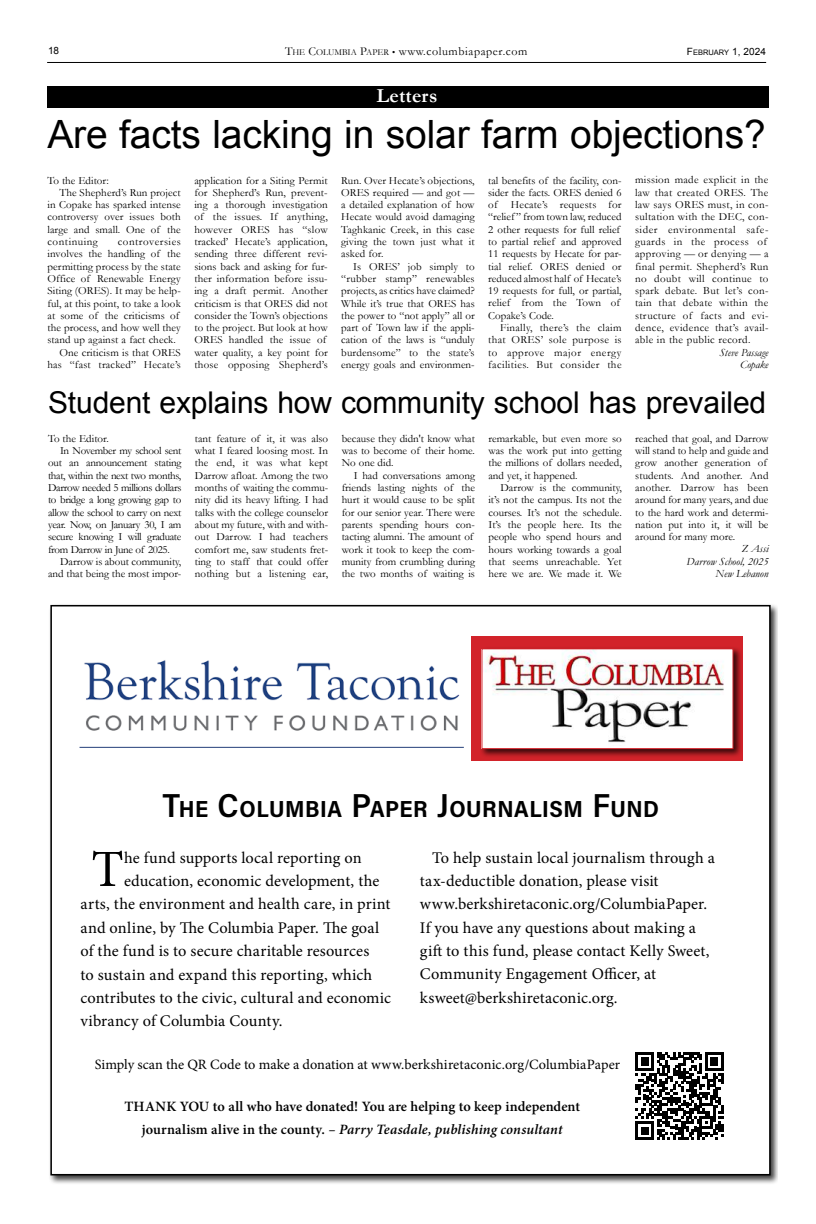
<style>
.page{position:relative;width:816px;height:1224px;background:#fff}
.page>*{position:absolute;margin:0;border:0;box-sizing:border-box;transform-origin:0 0}
.t1{font:52.3px "Minion Pro";color:#000}
.t2{font:39px "Arial";letter-spacing:-.005em;color:#000}
.t3{font:30px "Arial";letter-spacing:-.005em;color:#000}
.t4{font:700 23.3px "Acumin Pro Semi Cond";letter-spacing:.025em;color:#000}
.t5{font:700 20px "Garamond";letter-spacing:.01em;color:#fff}
.t6{font:16.3px/23.4px "Minion Pro";letter-spacing:.005em;color:#000}
.t7{font:600 14.2px/23.4px "Minion Pro";color:#000;text-align:center}
.t8{font:14.2px "Minion Pro";color:#000}
.t9{font:12px "Garamond";letter-spacing:.05em;color:#000}
.t10{font:11px/12.3px "Garamond";letter-spacing:.01em;color:#000;text-align:justify}
.t11{font:11px/12.3px "Garamond";letter-spacing:.03em;color:#000}
.t12{font:11px "Garamond";letter-spacing:-.03em;color:#000}
.t13{font:italic 11px/12.3px "Garamond";color:#000;text-align:right}
.t14{font:11px "Garamond";letter-spacing:-.02em;color:#000}
.t15{font:11px "Garamond";letter-spacing:.05em;color:#000}
.t16{font:10px "Arial";color:#000}
.s1{font-style:inherit}
.s2{font-size:9px}
.s3{font-size:7.5px}
.s4{font-weight:600;font-size:33.3px}
.s5{font-style:italic}
</style>
<div class="page">
<hr style="left:47px;top:62px;width:719px;height:1px;background:#000">
<div style="left:47px;top:86px;width:721px;height:21px;background:#000"></div>
<div style="left:48px;top:603px;width:729px;height:582px;background:#000;opacity:.75"></div>
<div style="left:51px;top:606px;width:719px;height:569px;background:#fff"></div>
<div style="left:471px;top:637px;width:272px;height:124px;background:#d2232a"></div>
<div style="left:479px;top:647px;width:263px;height:111px;background:#000;opacity:.75"></div>
<img style="left:483px;top:651px;width:248px;height:96px">
<div style="left:481px;top:649px;width:252px;height:100px;border:1px solid #d2232a"></div>
<img style="left:84px;top:660px;width:376px;height:71px">
<hr style="left:79px;top:747px;width:385px;height:1px;background:#27417b">
<svg style="left:635px;top:1052px;width:88px;height:88px"></svg>
<p class="t16" style="left:48px;top:44px;width:13px">18</p>
<p class="t9" style="left:285px;top:43px;width:244px"><span class="s1">T</span><span class="s2">HE</span> <span class="s1">C</span><span class="s2">OLUMBIA</span> <span class="s1">P</span><span class="s2">APER •</span> www.columbiapaper.com</p>
<p class="t16" style="left:687px;top:45px;width:80px">F<span class="s3">EBRUARY</span> 1, 2024</p>
<h3 class="t5" style="left:376px;top:82px;width:62px">Letters</h3>
<h2 class="t2" style="left:47px;top:109px;width:719px">Are facts lacking in solar farm objections?</h2>
<p class="t10" style="left:47px;top:174px;width:63px">To the Editor:</p>
<p class="t10" style="left:59px;top:186px;width:123px">The Shepherd’s Run project</p>
<p class="t10" style="left:47px;top:198px;width:135px">in Copake has sparked intense</p>
<p class="t10" style="left:47px;top:211px;width:135px">controversy over issues both</p>
<p class="t10" style="left:47px;top:223px;width:135px">large and small. One of the</p>
<p class="t15" style="left:47px;top:234px;width:52px">continuing</p>
<p class="t15" style="left:118px;top:234px;width:65px">controversies</p>
<p class="t10" style="left:47px;top:248px;width:135px">involves the handling of the</p>
<p class="t10" style="left:47px;top:260px;width:135px">permitting process by the state</p>
<p class="t10" style="left:47px;top:272px;width:135px">Office of Renewable Energy</p>
<p class="t10" style="left:47px;top:284px;width:135px">Siting (ORES). It may be help-</p>
<p class="t10" style="left:47px;top:297px;width:135px">ful, at this point, to take a look</p>
<p class="t10" style="left:47px;top:309px;width:133px">at some of the criticisms of</p>
<p class="t10" style="left:47px;top:321px;width:135px">the process, and how well they</p>
<p class="t10" style="left:47px;top:334px;width:130px">stand up against a fact check.</p>
<p class="t10" style="left:59px;top:346px;width:123px">One criticism is that ORES</p>
<p class="t10" style="left:47px;top:358px;width:135px">has “fast tracked” Hecate’s</p>
<p class="t11" style="left:635px;top:174px;width:135px">mission made explicit in the law that created ORES. The law says ORES must, in con&shy;sultation with the DEC, con&shy;sider environmental safe&shy;guards in the process of approving — or denying — a final permit. Shepherd’s Run no doubt will continue to spark debate. But let’s con&shy;tain that debate within the structure of facts and evi&shy;dence, evidence that’s avail&shy;able in the public record.</p>
<p class="t13" style="left:719px;top:346px;width:51px">Steve Passage<br>Copake</p>
<p class="t10" style="left:488px;top:174px;width:135px;text-align:left">tal benefits of the facility, con&shy;sider the facts. ORES denied 6 of Hecate’s requests for “relief ” from town law, reduced<br>2 other requests for full relief to partial relief and approved<br>11 requests by Hecate for par&shy;tial relief. ORES denied or reduced almost half of Hecate’s<br>19 requests for full, or partial, relief from the Town of<br>Copake’s Code.</p>
<p class="t10" style="left:488px;top:321px;width:135px;text-indent:12px">Finally, there’s the claim that ORES’ sole purpose is to approve major energy facilities. But consider the</p>
<p class="t10" style="left:194px;top:174px;width:135px;text-align:left">application for a Siting Permit for Shepherd’s Run, prevent&shy;ing a thorough investigation of the issues. If anything, however ORES has “slow tracked’ Hecate’s application, sending three different revi&shy;sions back and asking for fur&shy;ther information before issu&shy;ing a draft permit. Another criticism is that ORES did not consider the Town’s objections to the project. But look at how<br>ORES handled the issue of water quality, a key point for those opposing Shepherd’s</p>
<p class="t10" style="left:341px;top:174px;width:135px">Run. Over Hecate’s objections, ORES required — and got — a detailed explanation of how Hecate would avoid damaging Taghkanic Creek, in this case giving the town just what it asked for.</p>
<p class="t10" style="left:341px;top:260px;width:135px;text-indent:12px">Is ORES’ job simply to “rubber stamp” renewables projects, as critics have claimed?<br>While it’s true that ORES has the power to “not apply” all or part of Town law if the appli&shy;cation of the laws is “unduly burdensome” to the state’s energy goals and environmen-</p>
<h3 class="t3" style="left:48px;top:382px;width:719px">Student explains how community school has prevailed</h3>
<p class="t10" style="left:48px;top:432px;width:62px">To the Editor.</p>
<p class="t12" style="left:60px;top:443px;width:123px">In November my school sent</p>
<p class="t14" style="left:48px;top:456px;width:135px">out an announcement stating</p>
<p class="t12" style="left:48px;top:468px;width:135px">that, within the next two months,</p>
<p class="t12" style="left:48px;top:480px;width:135px">Darrow needed 5 millions dollars</p>
<p class="t12" style="left:48px;top:493px;width:135px">to bridge a long growing gap to</p>
<p class="t12" style="left:48px;top:505px;width:135px">allow the school to carry on next</p>
<p class="t12" style="left:48px;top:517px;width:135px">year. Now, on January 30, I am</p>
<p class="t12" style="left:48px;top:529px;width:135px">secure knowing I will graduate</p>
<p class="t12" style="left:48px;top:542px;width:123px">from Darrow in June of 2025.</p>
<p class="t10" style="left:60px;top:555px;width:123px">Darrow is about community,</p>
<p class="t10" style="left:48px;top:567px;width:135px">and that being the most impor-</p>
<p class="t10" style="left:195px;top:432px;width:135px">tant feature of it, it was also what I feared loosing most. In the end, it was what kept Darrow afloat. Among the two months of waiting the commu&shy;nity did its heavy lifting. I had talks with the college counselor about my future, with and with&shy;out Darrow. I had teachers comfort me, saw students fret&shy;ting to staff that could offer nothing but a listening ear,</p>
<p class="t10" style="left:342px;top:432px;width:135px">because they didn't know what was to become of their home.<br>No one did.</p>
<p class="t10" style="left:635px;top:432px;width:135px;text-align:left">reached that goal, and Darrow will stand to help and guide and grow another generation of students. And another. And another. Darrow has been around for many years, and due to the hard work and determi&shy;nation put into it, it will be around for many more.</p>
<p class="t13" style="left:686px;top:543px;width:83px">Z Assi<br>Darrow School, 2025<br>New Lebanon</p>
<p class="t10" style="left:488px;top:432px;width:135px">remarkable, but even more so was the work put into getting the millions of dollars needed, and yet, it happened.</p>
<p class="t10" style="left:488px;top:481px;width:135px;text-indent:12px">Darrow is the community, it’s not the campus. Its not the courses. It’s not the schedule.<br>It’s the people here. Its the people who spend hours and hours working towards a goal that seems unreachable. Yet here we are. We made it. We</p>
<p class="t10" style="left:342px;top:469px;width:135px;text-align:left;text-indent:12px">I had conversations among friends lasting nights of the hurt it would cause to be split for our senior year. There were parents spending hours con&shy;tacting alumni. The amount of work it took to keep the com&shy;munity from crumbling during the two months of waiting is</p>
<h3 class="t4" style="left:162px;top:793px;width:498px"><span class="s4">T</span>HE <span class="s4">C</span>OLUMBIA <span class="s4">P</span>APER <span class="s4">J</span>OURNALISM <span class="s4">F</span>UND</h3>
<h1 class="t1" style="left:91px;top:834px;width:34px">T</h1>
<h3 class="t6" style="left:124px;top:846px;width:239px">he fund supports local reporting on</h3>
<h3 class="t6" style="left:124px;top:869px;width:257px">education, economic development, the</h3>
<h3 class="t6" style="left:81px;top:893px;width:311px">arts, the environment and health care, in print</h3>
<h3 class="t6" style="left:81px;top:916px;width:300px">and online, by The Columbia Paper. The goal</h3>
<h3 class="t6" style="left:81px;top:939px;width:290px">of the fund is to secure charitable resources</h3>
<h3 class="t6" style="left:81px;top:963px;width:293px">to sustain and expand this reporting, which</h3>
<h3 class="t6" style="left:81px;top:986px;width:312px">contributes to the civic, cultural and economic</h3>
<h3 class="t6" style="left:81px;top:1010px;width:203px">vibrancy of Columbia County.</h3>
<p class="t6" style="left:420px;top:846px;width:297px;text-indent:12px">To help sustain local journalism through a tax-deductible donation, please visit www.berkshiretaconic.org/ColumbiaPaper.<br>If you have any questions about making a gift to this fund, please contact Kelly Sweet, Community Engagement Officer, at ksweet@berkshiretaconic.org.</p>
<p class="t8" style="left:95px;top:1055px;width:527px">Simply scan the QR Code to make a donation at www.berkshiretaconic.org/ColumbiaPaper</p>
<p class="t7" style="left:124px;top:1094px;width:457px">THANK YOU to all who have donated! You are helping to keep independent journalism alive in the county. <span class="s5">– Parry Teasdale, publishing consultant</span></p>
</div>
